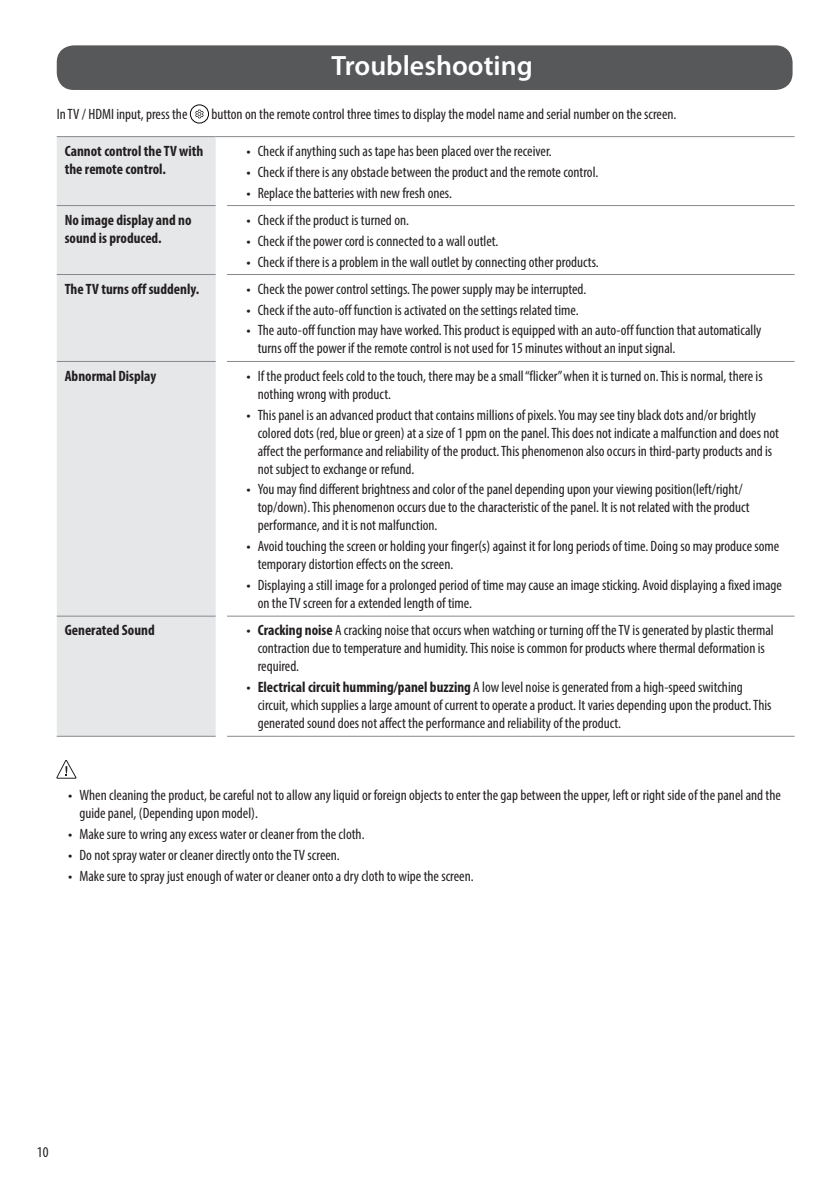
<style>
.page{position:relative;width:840px;height:1191px;background:#fff}
.page>*{position:absolute;margin:0;border:0;box-sizing:border-box;transform-origin:0 0}
.t1{font:600 28px "Myriad Pro";color:#fff}
.Body{font:condensed 15px/18px "Myriad Pro";color:#231f20}
.Body_Bold{font:700 condensed 15px/18px "Myriad Pro";color:#231f20}
.s1{font-family:"LG Smart";font-stretch:normal}
.s2{font-weight:700}
</style>
<div class="page">
<div style="left:57px;top:45px;width:735px;height:45px;background:#57585a;border-radius:17px"></div>
<div style="left:190px;top:104px;width:19px;height:20px;border:1px solid #050604;border-radius:50%"></div>
<svg style="left:195px;top:110px;width:8px;height:8px"></svg>
<div style="left:57px;top:137px;width:158px;height:599px;background:#e6e7e9"></div>
<hr style="left:57px;top:205px;width:158px;height:1px;background:#87898c">
<hr style="left:227px;top:205px;width:567px;height:1px;background:#87898c">
<hr style="left:57px;top:274px;width:158px;height:1px;background:#87898c">
<hr style="left:227px;top:274px;width:567px;height:1px;background:#87898c">
<hr style="left:57px;top:361px;width:158px;height:1px;background:#87898c">
<hr style="left:227px;top:361px;width:567px;height:1px;background:#87898c">
<hr style="left:57px;top:616px;width:158px;height:1px;background:#87898c">
<hr style="left:227px;top:616px;width:567px;height:1px;background:#87898c">
<hr style="left:57px;top:136px;width:158px;height:1px;background:#87898c">
<svg style="left:215px;top:136px;width:12px;height:1px"></svg>
<hr style="left:227px;top:136px;width:567px;height:1px;background:#87898c">
<hr style="left:57px;top:736px;width:158px;height:1px;background:#87898c">
<hr style="left:227px;top:736px;width:567px;height:1px;background:#87898c">
<svg style="left:57px;top:760px;width:19px;height:18px"></svg>
<p class="t1" style="left:331px;top:48px;width:203px">Troubleshooting</p>
<p class="Body" style="left:57px;top:105px;width:132px">In TV / HDMI input, press the</p>
<p class="Body" style="left:211px;top:105px;width:466px">button on the remote control three times to display the model name and serial number on the screen.</p>
<p class="Body_Bold" style="left:65px;top:142px;width:140px">Cannot control the TV with the remote control.</p>
<p class="Body" style="left:246px;top:142px;width:307px"><span class="s1">•</span> Check if anything such as tape has been placed over the receiver.</p>
<p class="Body" style="left:246px;top:163px;width:353px"><span class="s1">•</span> Check if there is any obstacle between the product and the remote control.</p>
<p class="Body" style="left:246px;top:183px;width:207px"><span class="s1">•</span> Replace the batteries with new fresh ones.</p>
<p class="Body_Bold" style="left:65px;top:210px;width:128px">No image display and no sound is produced.</p>
<p class="Body" style="left:246px;top:211px;width:164px"><span class="s1">•</span> Check if the product is turned on.</p>
<p class="Body" style="left:246px;top:231px;width:253px"><span class="s1">•</span> Check if the power cord is connected to a wall outlet.</p>
<p class="Body" style="left:246px;top:252px;width:354px"><span class="s1">•</span> Check if there is a problem in the wall outlet by connecting other products.</p>
<p class="Body_Bold" style="left:65px;top:279px;width:136px">The TV turns off suddenly.</p>
<p class="Body" style="left:246px;top:280px;width:341px"><span class="s1">•</span> Check the power control settings. The power supply may be interrupted.</p>
<p class="Body" style="left:246px;top:300px;width:333px"><span class="s1">•</span> Check if the auto-off function is activated on the settings related time.</p>
<p class="Body" style="left:257px;top:321px;width:505px;text-indent:-11px"><span class="s1">•</span> The auto-off function may have worked. This product is equipped with an auto-off function that automatically turns off the power if the remote control is not used for 15 minutes without an input signal.</p>
<p class="Body_Bold" style="left:65px;top:366px;width:93px">Abnormal Display</p>
<p class="Body" style="left:257px;top:366px;width:506px;text-indent:-11px"><span class="s1">•</span> If the product feels cold to the touch, there may be a small “flicker” when it is turned on. This is normal, there is nothing wrong with product.</p>
<p class="Body" style="left:257px;top:405px;width:522px;text-indent:-11px"><span class="s1">•</span> This panel is an advanced product that contains millions of pixels. You may see tiny black dots and/or brightly colored dots (red, blue or green) at a size of 1 ppm on the panel. This does not indicate a malfunction and does not affect the performance and reliability of the product. This phenomenon also occurs in third-party products and is not subject to exchange or refund.</p>
<p class="Body" style="left:257px;top:480px;width:493px;text-indent:-11px"><span class="s1">•</span> You may find different brightness and color of the panel depending upon your viewing position(left/right/ top/down). This phenomenon occurs due to the characteristic of the panel. It is not related with the product performance, and it is not malfunction.</p>
<p class="Body" style="left:257px;top:537px;width:523px;text-indent:-11px"><span class="s1">•</span> Avoid touching the screen or holding your finger(s) against it for long periods of time. Doing so may produce some temporary distortion effects on the screen.</p>
<p class="Body" style="left:257px;top:576px;width:525px;text-indent:-11px"><span class="s1">•</span> Displaying a still image for a prolonged period of time may cause an image sticking. Avoid displaying a fixed image on the TV screen for a extended length of time.</p>
<p class="Body_Bold" style="left:65px;top:621px;width:91px">Generated Sound</p>
<p class="Body" style="left:257px;top:621px;width:517px;text-indent:-11px"><span class="s1">•</span> <span class="s2">Cracking noise</span> A cracking noise that occurs when watching or turning off the TV is generated by plastic thermal contraction due to temperature and humidity. This noise is common for products where thermal deformation is required.</p>
<p class="Body" style="left:257px;top:678px;width:515px;text-indent:-11px"><span class="s1">•</span> <span class="s2">Electrical circuit humming/panel buzzing</span> A low level noise is generated from a high-speed switching circuit, which supplies a large amount of current to operate a product. It varies depending upon the product. This generated sound does not affect the performance and reliability of the product.</p>
<p class="Body" style="left:79px;top:786px;width:702px;text-indent:-11px"><span class="s1">•</span> When cleaning the product, be careful not to allow any liquid or foreign objects to enter the gap between the upper, left or right side of the panel and the guide panel, (Depending upon model).</p>
<p class="Body" style="left:68px;top:825px;width:298px"><span class="s1">•</span> Make sure to wring any excess water or cleaner from the cloth.</p>
<p class="Body" style="left:68px;top:845px;width:273px"><span class="s1">•</span> Do not spray water or cleaner directly onto the TV screen.</p>
<p class="Body" style="left:68px;top:866px;width:407px"><span class="s1">•</span> Make sure to spray just enough of water or cleaner onto a dry cloth to wipe the screen.</p>
<p class="Body" style="left:37px;top:1142px;width:13px">10</p>
</div>
